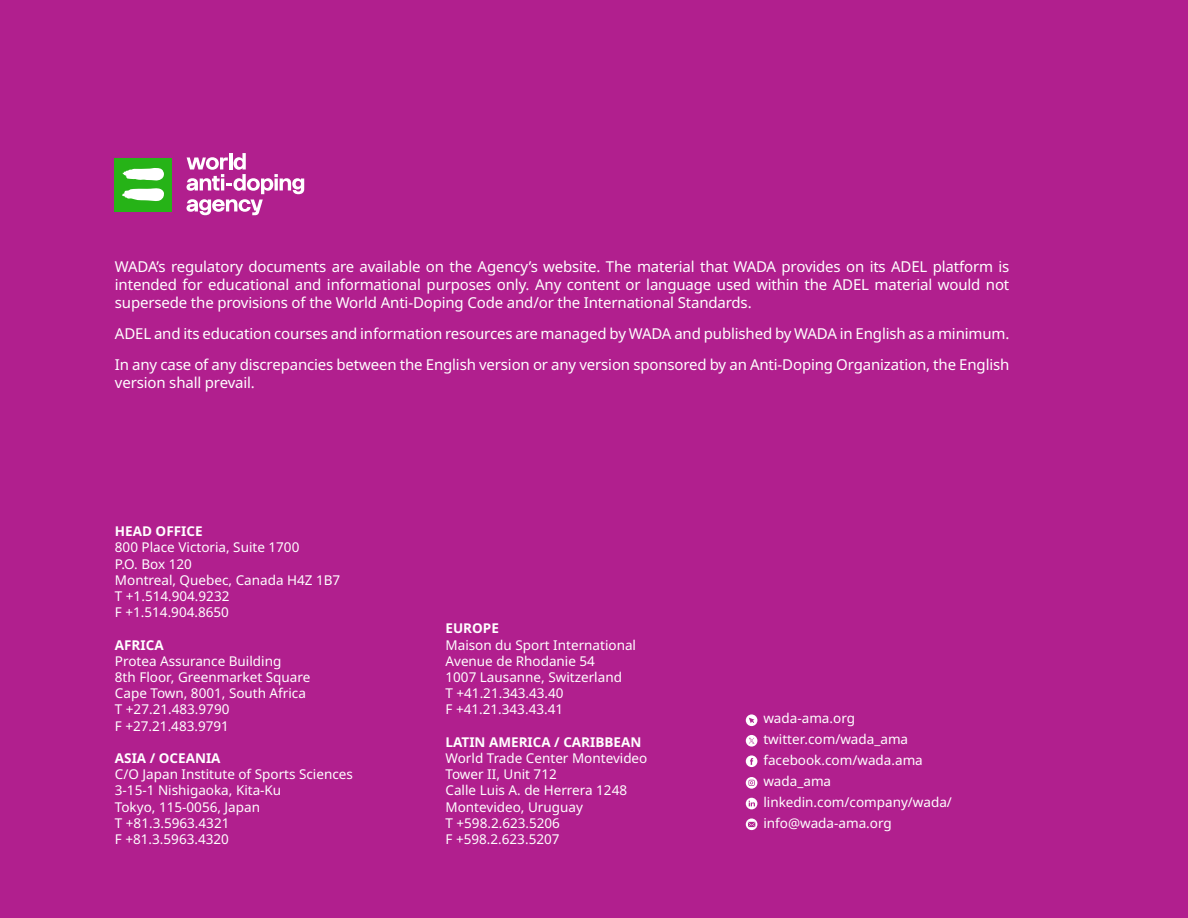
<style>
.page{position:relative;width:1188px;height:918px;background:#b11f8e}
.page>*{position:absolute;margin:0;border:0;box-sizing:border-box;transform-origin:0 0}
.Text_Paragraph{font:15px/18px "Noto Sans";letter-spacing:-.01em;color:#fff;text-align:justify}
.Noto_9{font:13.5px/16.2px "Noto Sans";color:#fff}
.Noto_9_Title_Green{font:700 13.5px "Noto Sans";color:#fff}
</style>
<div class="page">
<svg style="left:746px;top:818px;width:11px;height:12px"></svg>
<svg style="left:748px;top:822px;width:7px;height:5px"></svg>
<div style="left:746px;top:714px;width:11px;height:12px;background:#fff;border-radius:50%"></div>
<svg style="left:749px;top:718px;width:5px;height:5px"></svg>
<svg style="left:746px;top:755px;width:11px;height:12px"></svg>
<svg style="left:746px;top:777px;width:11px;height:12px"></svg>
<svg style="left:749px;top:780px;width:6px;height:6px"></svg>
<svg style="left:746px;top:798px;width:11px;height:11px"></svg>
<svg style="left:749px;top:801px;width:6px;height:5px"></svg>
<div style="left:746px;top:735px;width:11px;height:12px;background:#fff;border-radius:50%"></div>
<svg style="left:749px;top:738px;width:5px;height:6px"></svg>
<svg style="left:187px;top:153px;width:117px;height:62px"></svg>
<div style="left:115px;top:158px;width:57px;height:54px;background:#26b317"></div>
<svg style="left:122px;top:168px;width:42px;height:13px"></svg>
<svg style="left:122px;top:188px;width:42px;height:13px"></svg>
<p class="Text_Paragraph" style="left:115px;top:258px;width:896px">WADA’s regulatory documents are available on the Agency’s website. The material that WADA provides on its ADEL platform is intended for educational and informational purposes only. Any content or language used within the ADEL material would not supersede the provisions of the World Anti-Doping Code and/or the International Standards.</p>
<p class="Text_Paragraph" style="left:115px;top:325px;width:896px">ADEL and its education courses and information resources are managed by WADA and published by WADA in English as a minimum.</p>
<p class="Text_Paragraph" style="left:115px;top:356px;width:896px">In any case of any discrepancies between the English version or any version sponsored by an Anti-Doping Organization, the English version shall prevail.</p>
<p class="Noto_9_Title_Green" style="left:115px;top:522px;width:89px">HEAD OFFICE</p>
<p class="Noto_9" style="left:115px;top:540px;width:186px">800 Place Victoria, Suite 1700<br>P.O. Box 120</p>
<p class="Noto_9" style="left:115px;top:572px;width:227px">Montreal, Quebec, Canada H4Z 1B7</p>
<p class="Noto_9" style="left:115px;top:588px;width:116px">T +1.514.904.9232</p>
<p class="Noto_9" style="left:115px;top:605px;width:116px">F +1.514.904.8650</p>
<p class="Noto_9_Title_Green" style="left:115px;top:635px;width:50px">AFRICA</p>
<p class="Noto_9" style="left:115px;top:653px;width:168px">Protea Assurance Building</p>
<p class="Noto_9" style="left:115px;top:669px;width:197px">8th Floor, Greenmarket Square</p>
<p class="Noto_9" style="left:115px;top:686px;width:193px">Cape Town, 8001, South Africa</p>
<p class="Noto_9" style="left:115px;top:702px;width:116px">T +27.21.483.9790</p>
<p class="Noto_9" style="left:115px;top:718px;width:116px">F +27.21.483.9791</p>
<p class="Noto_9_Title_Green" style="left:115px;top:749px;width:107px">ASIA / OCEANIA</p>
<p class="Noto_9" style="left:115px;top:767px;width:240px">C/O Japan Institute of Sports Sciences</p>
<p class="Noto_9" style="left:115px;top:783px;width:168px">3-15-1 Nishigaoka, Kita-Ku</p>
<p class="Noto_9" style="left:115px;top:799px;width:147px">Tokyo, 115-0056, Japan</p>
<p class="Noto_9" style="left:115px;top:815px;width:116px">T +81.3.5963.4321</p>
<p class="Noto_9" style="left:115px;top:831px;width:116px">F +81.3.5963.4320</p>
<p class="Noto_9_Title_Green" style="left:446px;top:619px;width:55px">EUROPE</p>
<p class="Noto_9" style="left:446px;top:637px;width:192px">Maison du Sport International</p>
<p class="Noto_9" style="left:446px;top:653px;width:151px">Avenue de Rhodanie 54</p>
<p class="Noto_9" style="left:446px;top:669px;width:178px">1007 Lausanne, Switzerland</p>
<p class="Noto_9" style="left:446px;top:686px;width:120px">T +41.21.343.43.40</p>
<p class="Noto_9" style="left:446px;top:702px;width:119px">F +41.21.343.43.41</p>
<p class="Noto_9_Title_Green" style="left:446px;top:732px;width:197px">LATIN AMERICA / CARIBBEAN</p>
<p class="Noto_9" style="left:446px;top:750px;width:203px">World Trade Center Montevideo</p>
<p class="Noto_9" style="left:446px;top:767px;width:113px">Tower II, Unit 712</p>
<p class="Noto_9" style="left:446px;top:783px;width:183px">Calle Luis A. de Herrera 1248</p>
<p class="Noto_9" style="left:446px;top:799px;width:139px">Montevideo, Uruguay</p>
<p class="Noto_9" style="left:446px;top:815px;width:116px">T +598.2.623.5206</p>
<p class="Noto_9" style="left:446px;top:831px;width:116px">F +598.2.623.5207</p>
<p class="Noto_9" style="left:763px;top:710px;width:93px">wada-ama.org</p>
<p class="Noto_9" style="left:763px;top:731px;width:146px">twitter.com/wada_ama</p>
<p class="Noto_9" style="left:763px;top:752px;width:161px">facebook.com/wada.ama</p>
<p class="Noto_9" style="left:763px;top:773px;width:69px">wada_ama</p>
<p class="Noto_9" style="left:763px;top:794px;width:190px">linkedin.com/company/wada/</p>
<p class="Noto_9" style="left:763px;top:815px;width:130px">info@wada-ama.org</p>
</div>
